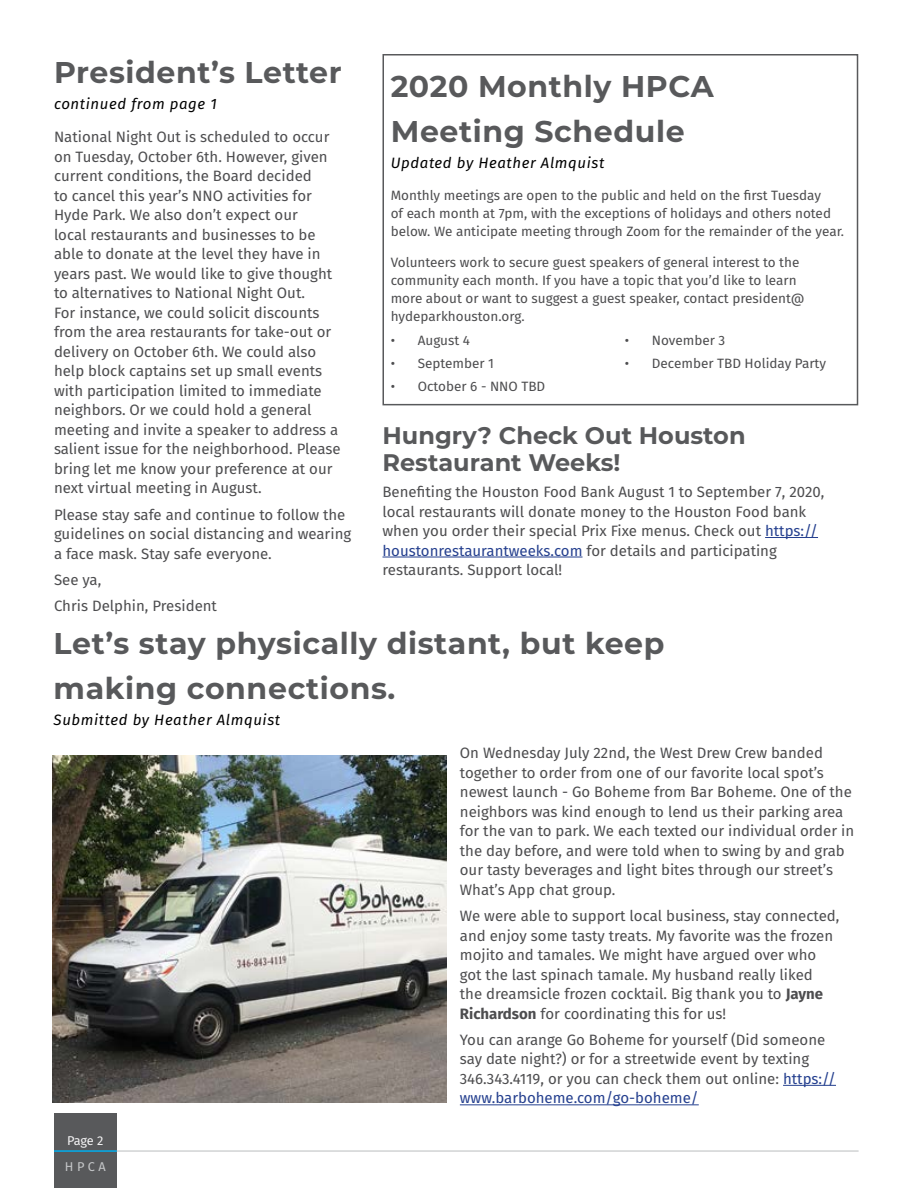
<style>
.page{position:relative;width:918px;height:1188px;background:#fff}
.page>*{position:absolute;margin:0;border:0;box-sizing:border-box;transform-origin:0 0}
.t1{font:700 30px/45px "Montserrat";letter-spacing:.02em;color:#58595b}
.t2{font:700 24px/27px "Montserrat";color:#58595b}
.t3{font:15px/19.5px "Fira Sans";color:#4d4d4f}
.t4{font:italic 15px "Fira Sans";letter-spacing:.04em;color:#000}
.t5{font:13.5px/18px "Fira Sans";color:#4d4d4f}
.t6{font:12.75px "Fira Sans";color:#f3f3f4}
.t7{font:12.75px "Fira Sans";color:#c5c7c9}
.s1{color:#25408f}
.s2{font-weight:700}
</style>
<div class="page">
<div style="left:382px;top:54px;width:476px;height:351px;border:2px solid #58595b"></div>
<hr style="left:765px;top:537px;width:53px;height:1px;background:#25408f">
<hr style="left:382px;top:557px;width:201px;height:1px;background:#25408f">
<div style="left:54px;top:1113px;width:63px;height:75px;background:#58595b"></div>
<hr style="left:54px;top:1150px;width:63px;height:2px;background:#00aeef">
<hr style="left:117px;top:1150px;width:742px;height:2px;background:#d1d3d4">
<img style="left:53px;top:755px;width:393px;height:348px">
<hr style="left:783px;top:1085px;width:53px;height:1px;background:#25408f">
<hr style="left:460px;top:1104px;width:239px;height:1px;background:#25408f">
<h1 class="t1" style="left:54px;top:48px;width:289px">President’s Letter</h1>
<p class="t4" style="left:54px;top:93px;width:164px">continued from page 1</p>
<p class="t3" style="left:54px;top:127px;width:288px">National Night Out is scheduled to occur on Tuesday, October 6th. However, given current conditions, the Board decided<br>to cancel this year’s NNO activities for Hyde Park. We also don’t expect our<br>local restaurants and businesses to be able to donate at the level they have in years past. We would like to give thought to alternatives to National Night Out.<br>For instance, we could solicit discounts from the area restaurants for take-out or delivery on October 6th. We could also help block captains set up small events with participation limited to immediate neighbors. Or we could hold a general meeting and invite a speaker to address a salient issue for the neighborhood. Please bring let me know your preference at our next virtual meeting in August.</p>
<p class="t3" style="left:54px;top:504px;width:299px">Please stay safe and continue to follow the guidelines on social distancing and wearing a face mask. Stay safe everyone.</p>
<p class="t3" style="left:54px;top:566px;width:165px;line-height:26.2px">See ya,<br>Chris Delphin, President</p>
<h1 class="t1" style="left:391px;top:62px;width:324px">2020 Monthly HPCA<br>Meeting Schedule</h1>
<p class="t4" style="left:391px;top:152px;width:215px">Updated by Heather Almquist</p>
<p class="t5" style="left:391px;top:186px;width:455px">Monthly meetings are open to the public and held on the first Tuesday<br>of each month at 7pm, with the exceptions of holidays and others noted below. We anticipate meeting through Zoom for the remainder of the year.</p>
<p class="t5" style="left:391px;top:253px;width:415px">Volunteers work to secure guest speakers of general interest to the community each month. If you have a topic that you’d like to learn more about or want to suggest a guest speaker, contact president@ hydeparkhouston.org.</p>
<p class="t5" style="left:391px;top:331px;width:81px">• August 4</p>
<p class="t5" style="left:391px;top:354px;width:105px">• September 1</p>
<p class="t5" style="left:391px;top:377px;width:156px">• October 6 - NNO TBD</p>
<p class="t5" style="left:625px;top:331px;width:102px">• November 3</p>
<p class="t5" style="left:625px;top:354px;width:203px">• December TBD Holiday Party</p>
<h2 class="t2" style="left:382px;top:421px;width:365px">Hungry? Check Out Houston<br>Restaurant Weeks!</h2>
<p class="t3" style="left:382px;top:482px;width:443px">Benefiting the Houston Food Bank August 1 to September 7, 2020, local restaurants will donate money to the Houston Food bank when you order their special Prix Fixe menus. Check out <span class="s1">https:// houstonrestaurantweeks.com</span> for details and participating restaurants. Support local!</p>
<h1 class="t1" style="left:54px;top:619px;width:612px">Let’s stay physically distant, but keep making connections.</h1>
<p class="t4" style="left:54px;top:709px;width:228px">Submitted by Heather Almquist</p>
<p class="t3" style="left:460px;top:743px;width:396px">On Wednesday July 22nd, the West Drew Crew banded together to order from one of our favorite local spot’s newest launch - Go Boheme from Bar Boheme. One of the neighbors was kind enough to lend us their parking area for the van to park. We each texted our individual order in the day before, and were told when to swing by and grab our tasty beverages and light bites through our street’s What’s App chat group.</p>
<p class="t3" style="left:460px;top:906px;width:381px">We were able to support local business, stay connected, and enjoy some tasty treats. My favorite was the frozen mojito and tamales. We might have argued over who got the last spinach tamale. My husband really liked<br>the dreamsicle frozen cocktail. Big thank you to <span class="s2">Jayne Richardson</span> for coordinating this for us!</p>
<p class="t3" style="left:460px;top:1029px;width:378px">You can arange Go Boheme for yourself (Did someone say date night?) or for a streetwide event by texting 346.343.4119, or you can check them out online: <span class="s1">https:// www.barboheme.com/go-boheme/</span></p>
<p class="t6" style="left:67px;top:1131px;width:38px">Page 2</p>
<p class="t7" style="left:65px;top:1157px;width:42px">HPCA</p>
</div>
